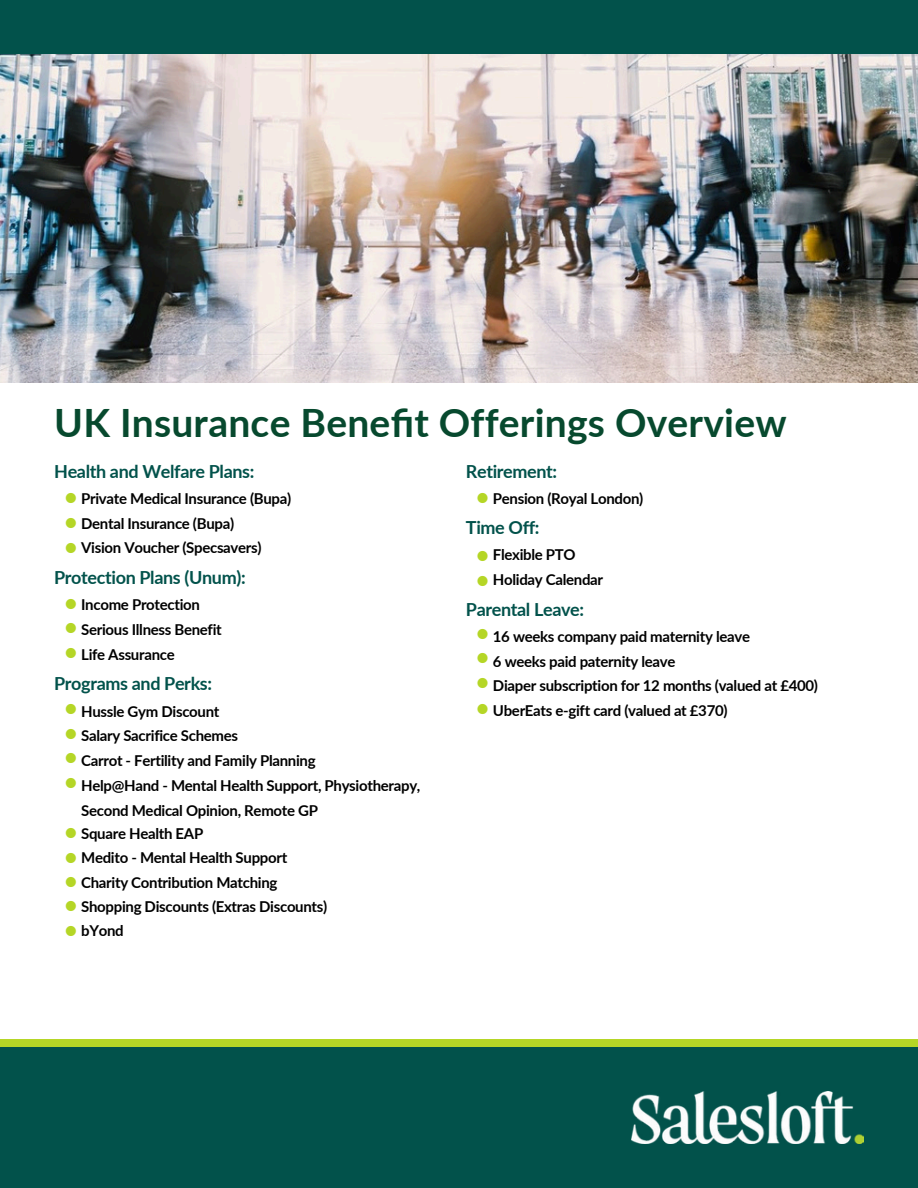
<style>
.page{position:relative;width:918px;height:1188px;background:#fff}
.page>*{position:absolute;margin:0;border:0;box-sizing:border-box;transform-origin:0 0}
.t1{font:700 39px "Lato";letter-spacing:.005em;color:#07492e}
.t2{font:27px/24.8px "Lato";color:#b5d626;text-align:justify}
.t3{font:700 18px "Lato";letter-spacing:-.02em;color:#02524b}
.t4{font:700 15px/24.8px "Lato";letter-spacing:-.02em;color:#000}
</style>
<div class="page">
<img style="left:0;top:54px;width:918px;height:328px">
<div style="left:0;top:0;width:918px;height:54px;background:#02524b"></div>
<div style="left:0;top:1039px;width:918px;height:68px;background:#b5d626"></div>
<div style="left:0;top:1047px;width:918px;height:141px;background:#02524b"></div>
<img style="left:632px;top:1092px;width:232px;height:51px">
<h2 class="t1" style="left:54px;top:399px;width:734px">UK Insurance Benefit Offerings Overview</h2>
<h2 class="t3" style="left:54px;top:460px;width:202px">Health and Welfare Plans:</h2>
<p class="t3" style="left:466px;top:460px;width:93px">Retirement:</p>
<p class="t4" style="left:493px;top:485px;width:152px">Pension (Royal London)</p>
<p class="t4" style="left:81px;top:486px;width:212px">Private Medical Insurance (Bupa)<br>Dental Insurance (Bupa)</p>
<p class="t4" style="left:81px;top:535px;width:182px">Vision Voucher (Specsavers)</p>
<h2 class="t2" style="left:63px;top:483px;width:17px">• • •</h2>
<p class="t2" style="left:475px;top:483px;width:17px">•</p>
<p class="t3" style="left:466px;top:517px;width:75px">Time Off:</p>
<p class="t4" style="left:493px;top:542px;width:112px">Flexible PTO<br>Holiday Calendar</p>
<p class="t2" style="left:475px;top:542px;width:17px">• •</p>
<h1 class="t3" style="left:54px;top:566px;width:193px">Protection Plans (Unum):</h1>
<p class="t2" style="left:63px;top:589px;width:17px">• • •</p>
<p class="t4" style="left:81px;top:592px;width:120px">Income Protection</p>
<h2 class="t4" style="left:81px;top:617px;width:142px">Serious Illness Benefit</h2>
<p class="t4" style="left:81px;top:641px;width:95px">Life Assurance</p>
<p class="t3" style="left:54px;top:673px;width:159px">Programs and Perks:</p>
<h2 class="t2" style="left:63px;top:694px;width:17px">• • • •</h2>
<p class="t4" style="left:81px;top:698px;width:140px">Hussle Gym Discount</p>
<p class="t4" style="left:81px;top:723px;width:159px">Salary Sacrifice Schemes</p>
<p class="t4" style="left:81px;top:748px;width:236px">Carrot - Fertility and Family Planning</p>
<p class="t4" style="left:81px;top:773px;width:341px">Help@Hand - Mental Health Support, Physiotherapy,<br>Second Medical Opinion, Remote GP</p>
<h2 class="t2" style="left:63px;top:818px;width:17px">• • •</h2>
<p class="t4" style="left:81px;top:821px;width:124px">Square Health EAP</p>
<p class="t4" style="left:81px;top:845px;width:208px">Medito - Mental Health Support</p>
<p class="t4" style="left:81px;top:870px;width:198px">Charity Contribution Matching</p>
<p class="t4" style="left:81px;top:893px;width:248px">Shopping Discounts (Extras Discounts)</p>
<p class="t4" style="left:81px;top:918px;width:44px">bYond</p>
<p class="t2" style="left:63px;top:891px;width:17px">• •</p>
<p class="t3" style="left:466px;top:598px;width:120px">Parental Leave:</p>
<p class="t2" style="left:475px;top:619px;width:17px">• • •</p>
<p class="t2" style="left:475px;top:694px;width:17px">•</p>
<p class="t4" style="left:493px;top:624px;width:259px">16 weeks company paid maternity leave</p>
<p class="t4" style="left:493px;top:648px;width:184px">6 weeks paid paternity leave</p>
<p class="t4" style="left:493px;top:673px;width:327px">Diaper subscription for 12 months (valued at £400)</p>
<p class="t4" style="left:493px;top:698px;width:236px">UberEats e-gift card (valued at £370)</p>
</div>
